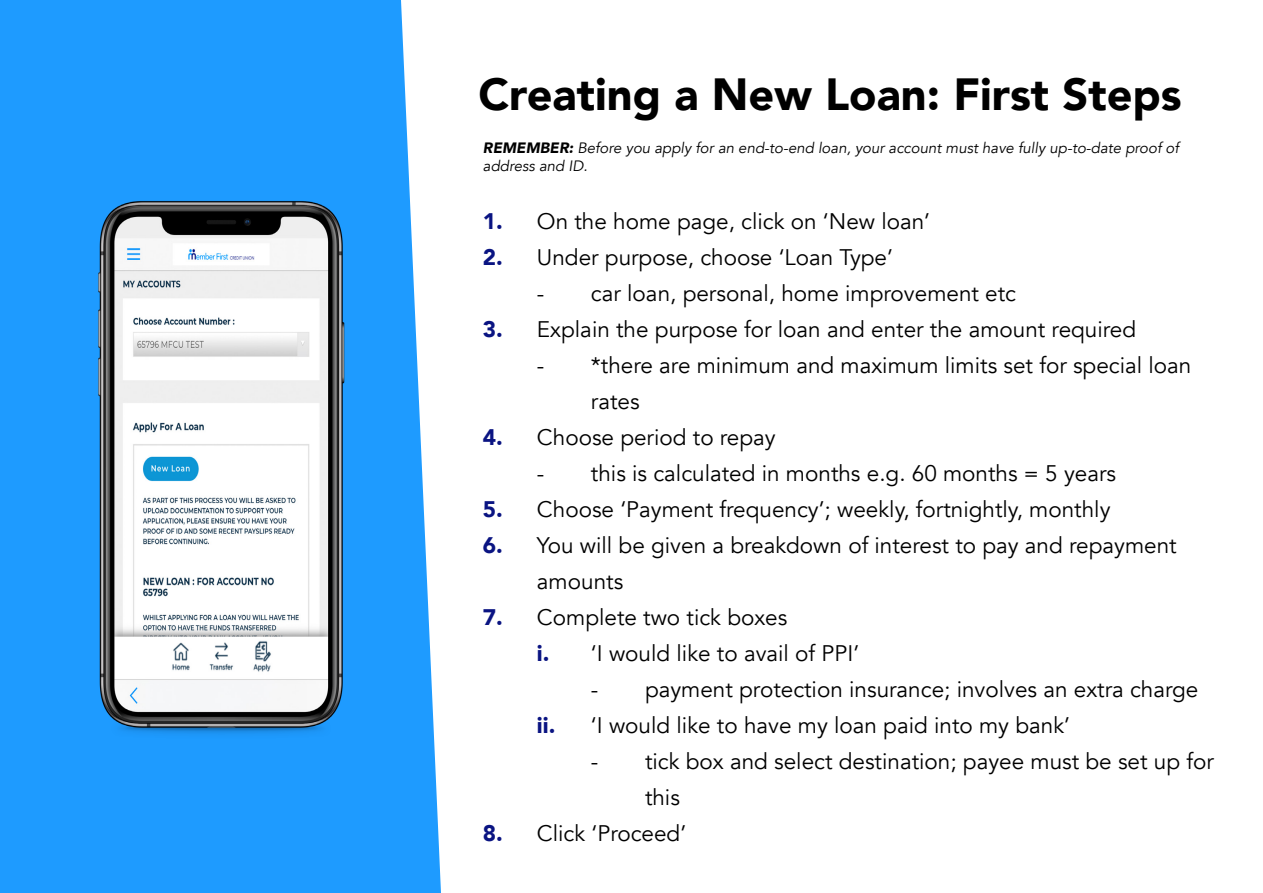
<style>
.page{position:relative;width:1263px;height:893px;background:#fff}
.page>*{position:absolute;margin:0;border:0;box-sizing:border-box;transform-origin:0 0}
.t1{font:900 45px "Avenir";color:#000}
.t2{font:22.5px/36px "Avenir";color:#000}
.t3{font:italic 15px/18px "Avenir";color:#000}
.s1{font-weight:900}
.s2{font-weight:900;color:#0a1482}
</style>
<div class="page">
<div style="left:0;top:0;width:441px;height:893px;background:#1e9bff"></div>
<img style="left:0;top:81px;width:441px;height:696px">
<p class="t1" style="left:478px;top:56px;width:705px">Creating a New Loan: First Steps</p>
<p class="t3" style="left:483px;top:139px;width:697px"><span class="s1">REMEMBER:</span> Before you apply for an end-to-end loan, your account must have fully up-to-date proof of address and ID.</p>
<p class="t2" style="left:483px;top:203px;width:449px"><span class="s2">1.</span> On the home page, click on ‘New loan’</p>
<p class="t2" style="left:483px;top:239px;width:411px"><span class="s2">2.</span> Under purpose, choose ‘Loan Type’</p>
<p class="t2" style="left:537px;top:275px;width:481px">- car loan, personal, home improvement etc</p>
<p class="t2" style="left:483px;top:311px;width:655px"><span class="s2">3.</span> Explain the purpose for loan and enter the amount required</p>
<p class="t2" style="left:591px;top:347px;width:602px;text-indent:-54px">- *there are minimum and maximum limits set for special loan rates</p>
<p class="t2" style="left:483px;top:419px;width:294px"><span class="s2">4.</span> Choose period to repay</p>
<p class="t2" style="left:537px;top:455px;width:581px">- this is calculated in months e.g. 60 months = 5 years</p>
<p class="t2" style="left:483px;top:491px;width:629px"><span class="s2">5.</span> Choose ‘Payment frequency’; weekly, fortnightly, monthly</p>
<p class="t2" style="left:537px;top:527px;width:641px;text-indent:-54px"><span class="s2">6.</span> You will be given a breakdown of interest to pay and repayment amounts</p>
<p class="t2" style="left:483px;top:599px;width:306px"><span class="s2">7.</span> Complete two tick boxes</p>
<p class="t2" style="left:537px;top:635px;width:324px"><span class="s2">i.</span> ‘I would like to avail of PPI’</p>
<p class="t2" style="left:591px;top:671px;width:609px">- payment protection insurance; involves an extra charge</p>
<p class="t2" style="left:537px;top:707px;width:534px"><span class="s2">ii.</span> ‘I would like to have my loan paid into my bank’</p>
<p class="t2" style="left:645px;top:743px;width:570px;text-indent:-54px">- tick box and select destination; payee must be set up for this</p>
<p class="t2" style="left:483px;top:815px;width:205px"><span class="s2">8.</span> Click ‘Proceed’</p>
</div>
